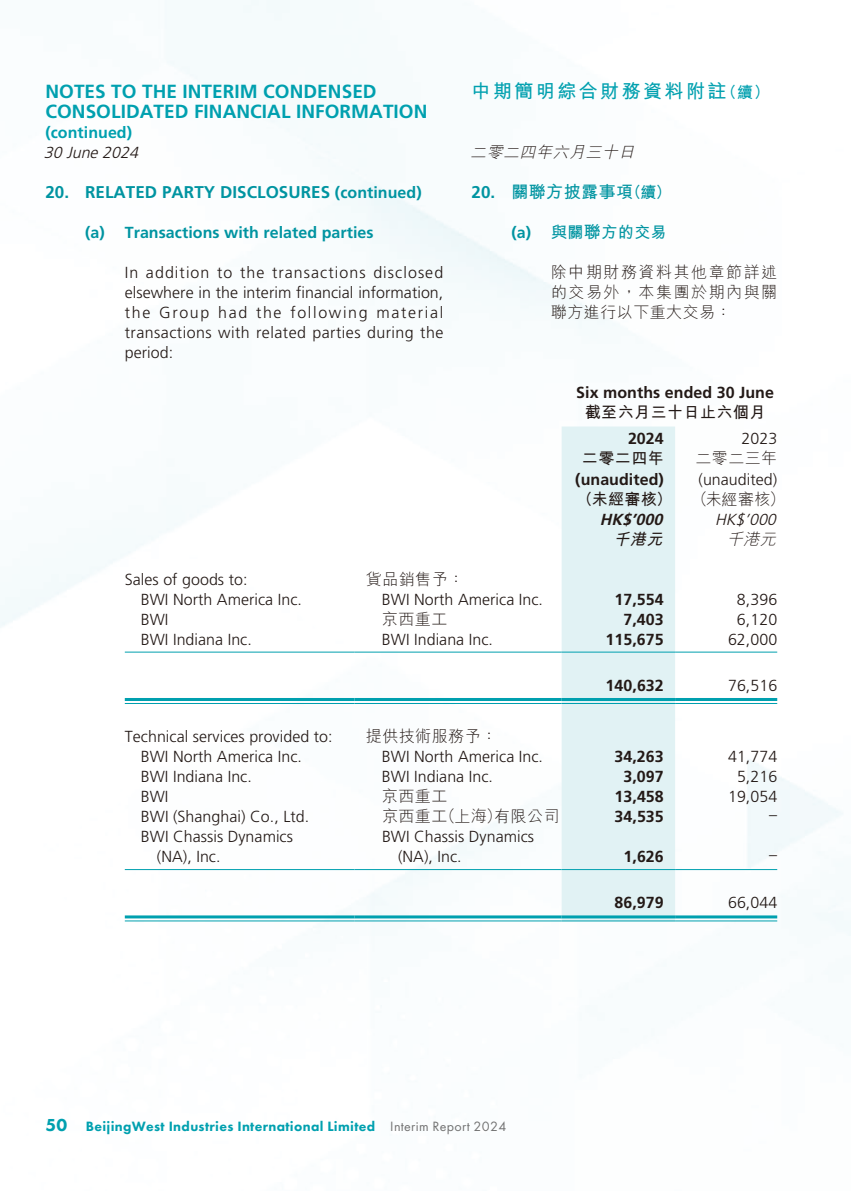
<style>
.page{position:relative;width:851px;height:1191px;background:#fff}
.page>*{position:absolute;margin:0;border:0;box-sizing:border-box;transform-origin:0 0}
.t1{font:700 19px/20px "Frutiger LT Pro";letter-spacing:.005em;color:#00a0af}
.t2{font:700 19px "M Hei HK";letter-spacing:.13em;color:#00a0af}
.t3{font:700 17px "Frutiger LT Pro";letter-spacing:.005em;color:#0094a1}
.t4{font:700 17px "M Hei HK";letter-spacing:.03em;color:#0094a1}
.t5{font:300 16px/20px "Frutiger LT Pro";letter-spacing:.005em;color:#231916}
.t6{font:700 16px "Frutiger LT Pro";letter-spacing:.005em;color:#231916}
.t7{font:300 16px/20px "M Hei HK";letter-spacing:.03em;color:#231916;text-align:justify}
.t8{font:700 16px "Frutiger LT Pro";letter-spacing:.005em;color:#0094a1}
.t9{font:700 16px "M Hei HK";letter-spacing:.03em;color:#231916}
.t10{font:italic 300 16px "Frutiger LT Pro";color:#231916}
.t11{font:italic 300 16px "M Hei HK";color:#231916}
.t12{font:700 16px "Frutiger LT Pro";letter-spacing:.005em;color:#00a0af}
.t13{font:700 16px "M Hei HK";letter-spacing:.03em;color:#0094a1}
.t14{font:italic 700 16px "Frutiger LT Pro";color:#231916}
.t15{font:italic 700 16px "M Hei HK";color:#231916}
.t16{font:800 14px "Futura PT";letter-spacing:.025em;color:#00a0af}
.s1{font-size:16px}
.s2{font-family:"Frutiger LT Pro"}
.s3{font-size:17px}
.s4{font-weight:300}
.s5{font-size:18px}
.s6{font-weight:400;color:#727272}
</style>
<div class="page">
<img style="left:0;top:0;width:850px;height:1006px">
<div style="left:561px;top:426px;width:114px;height:494px;background:#e1f2f4"></div>
<hr style="left:125px;top:651px;width:229px;height:1px;background:#00a0af">
<hr style="left:354px;top:651px;width:207px;height:1px;background:#00a0af">
<hr style="left:561px;top:651px;width:114px;height:1px;background:#00a0af">
<hr style="left:675px;top:651px;width:102px;height:1px;background:#00a0af">
<hr style="left:125px;top:698px;width:229px;height:3px;background:#00a0af">
<hr style="left:125px;top:703px;width:229px;height:1px;background:#00a0af">
<hr style="left:354px;top:698px;width:207px;height:3px;background:#00a0af">
<hr style="left:354px;top:703px;width:207px;height:1px;background:#00a0af">
<hr style="left:561px;top:698px;width:114px;height:3px;background:#00a0af">
<hr style="left:561px;top:703px;width:114px;height:1px;background:#00a0af">
<hr style="left:675px;top:698px;width:102px;height:3px;background:#00a0af">
<hr style="left:675px;top:703px;width:102px;height:1px;background:#00a0af">
<hr style="left:125px;top:869px;width:229px;height:1px;background:#00a0af">
<hr style="left:354px;top:869px;width:207px;height:1px;background:#00a0af">
<hr style="left:561px;top:869px;width:114px;height:1px;background:#00a0af">
<hr style="left:675px;top:869px;width:102px;height:1px;background:#00a0af">
<hr style="left:125px;top:915px;width:229px;height:3px;background:#00a0af">
<hr style="left:125px;top:920px;width:229px;height:1px;background:#00a0af">
<hr style="left:354px;top:915px;width:207px;height:3px;background:#00a0af">
<hr style="left:354px;top:920px;width:207px;height:1px;background:#00a0af">
<hr style="left:561px;top:915px;width:114px;height:3px;background:#00a0af">
<hr style="left:561px;top:920px;width:114px;height:1px;background:#00a0af">
<hr style="left:675px;top:915px;width:102px;height:3px;background:#00a0af">
<hr style="left:675px;top:920px;width:102px;height:1px;background:#00a0af">
<p class="t1" style="left:45px;top:82px;width:383px">NOTES TO THE INTERIM CONDENSED<br>CONSOLIDATED FINANCIAL INFORMATION</p>
<p class="t12" style="left:45px;top:123px;width:88px">(continued)</p>
<p class="t10" style="left:44px;top:143px;width:100px">30 June 2024</p>
<p class="t3" style="left:45px;top:182px;width:378px">20. RELATED PARTY DISCLOSURES <span class="s1">(continued)</span></p>
<p class="t8" style="left:85px;top:223px;width:290px">(a) Transactions with related parties</p>
<p class="t5" style="left:125px;top:263px;width:320px;text-align:justify">In addition to the transactions disclosed elsewhere in the interim financial information, the Group had the following material transactions with related parties during the period:</p>
<p class="t2" style="left:471px;top:78px;width:299px">中期簡明綜合財務資料附註<span class="s1">（續）</span></p>
<p class="t11" style="left:470px;top:141px;width:170px">二零二四年六月三十日</p>
<p class="t4" style="left:471px;top:180px;width:201px"><span class="s2">20.</span> 關聯方披露事項<span class="s1">（續）</span></p>
<p class="t13" style="left:511px;top:221px;width:157px"><span class="s2">(a)</span> 與關<span class="s3">聯</span>方的交易</p>
<p class="t7" style="left:551px;top:262px;width:228px">除中期財務資料其他章節詳述的交易外，本集團於期內與關聯方進行以下重大交易：</p>
<p class="t6" style="left:576px;top:383px;width:199px">Six months ended 30 June</p>
<p class="t9" style="left:584px;top:401px;width:182px">截至六月三十日止六個月</p>
<p class="t6" style="left:628px;top:429px;width:37px">2024</p>
<p class="t5" style="left:741px;top:429px;width:37px">2023</p>
<p class="t9" style="left:582px;top:447px;width:83px">二零二四年</p>
<p class="t7" style="left:695px;top:448px;width:83px">二零二三年</p>
<p class="t6" style="left:575px;top:469px;width:90px">(unaudited)</p>
<p class="t5" style="left:698px;top:469px;width:80px">(unaudited)</p>
<p class="t9" style="left:576px;top:487px;width:210px">（未經審核） <span class="s4">（未經審核）</span></p>
<p class="t14" style="left:599px;top:509px;width:68px">HK$’000</p>
<p class="t10" style="left:715px;top:509px;width:67px">HK$’000</p>
<p class="t15" style="left:613px;top:527px;width:55px">千港元</p>
<p class="t11" style="left:726px;top:527px;width:55px">千港元</p>
<p class="t5" style="left:125px;top:569px;width:124px">Sales of goods to:</p>
<p class="t7" style="left:366px;top:568px;width:100px">貨品銷售予：</p>
<p class="t5" style="left:141px;top:589px;width:163px">BWI North America Inc.</p>
<p class="t5" style="left:382px;top:589px;width:163px">BWI North America Inc.</p>
<p class="t6" style="left:614px;top:589px;width:51px">17,554</p>
<p class="t5" style="left:736px;top:589px;width:42px">8,396</p>
<p class="t5" style="left:141px;top:609px;width:29px">BWI</p>
<p class="t7" style="left:382px;top:608px;width:67px">京西重工</p>
<p class="t6" style="left:623px;top:609px;width:42px">7,403</p>
<p class="t5" style="left:736px;top:609px;width:42px">6,120</p>
<p class="t5" style="left:141px;top:629px;width:112px">BWI Indiana Inc.</p>
<p class="t5" style="left:382px;top:629px;width:112px">BWI Indiana Inc.</p>
<p class="t6" style="left:605px;top:629px;width:60px">115,675</p>
<p class="t5" style="left:728px;top:629px;width:51px">62,000</p>
<p class="t6" style="left:605px;top:675px;width:60px">140,632</p>
<p class="t5" style="left:728px;top:675px;width:51px">76,516</p>
<p class="t5" style="left:125px;top:726px;width:209px">Technical services provided to:</p>
<p class="t7" style="left:366px;top:725px;width:133px">提供技術服務予：</p>
<p class="t5" style="left:141px;top:746px;width:163px">BWI North America Inc.</p>
<p class="t5" style="left:382px;top:746px;width:163px">BWI North America Inc.</p>
<p class="t6" style="left:614px;top:747px;width:51px">34,263</p>
<p class="t5" style="left:728px;top:746px;width:51px">41,774</p>
<p class="t5" style="left:141px;top:766px;width:112px">BWI Indiana Inc.</p>
<p class="t5" style="left:382px;top:766px;width:112px">BWI Indiana Inc.</p>
<p class="t6" style="left:623px;top:767px;width:42px">3,097</p>
<p class="t5" style="left:736px;top:766px;width:42px">5,216</p>
<p class="t5" style="left:141px;top:786px;width:29px">BWI</p>
<p class="t7" style="left:382px;top:785px;width:67px">京西重工</p>
<p class="t6" style="left:614px;top:787px;width:51px">13,458</p>
<p class="t5" style="left:728px;top:786px;width:51px">19,054</p>
<p class="t5" style="left:141px;top:806px;width:170px">BWI (Shanghai) Co., Ltd.</p>
<p class="t7" style="left:382px;top:805px;width:179px">京西重工（上海）有限公司</p>
<p class="t6" style="left:614px;top:807px;width:51px">34,535</p>
<p class="t5" style="left:769px;top:804px;width:9px">–</p>
<p class="t5" style="left:157px;top:826px;width:137px;text-indent:-16px">BWI Chassis Dynamics (NA), Inc.</p>
<p class="t5" style="left:398px;top:826px;width:137px;text-indent:-16px">BWI Chassis Dynamics (NA), Inc.</p>
<p class="t6" style="left:623px;top:847px;width:42px">1,626</p>
<p class="t5" style="left:769px;top:844px;width:9px">–</p>
<p class="t6" style="left:614px;top:893px;width:51px">86,979</p>
<p class="t5" style="left:728px;top:892px;width:51px">66,044</p>
<p class="t16" style="left:45px;top:1117px;width:462px"><span class="s5">50</span> BeijingWest Industries International Limited <span class="s6">Interim Report 2024</span></p>
</div>
